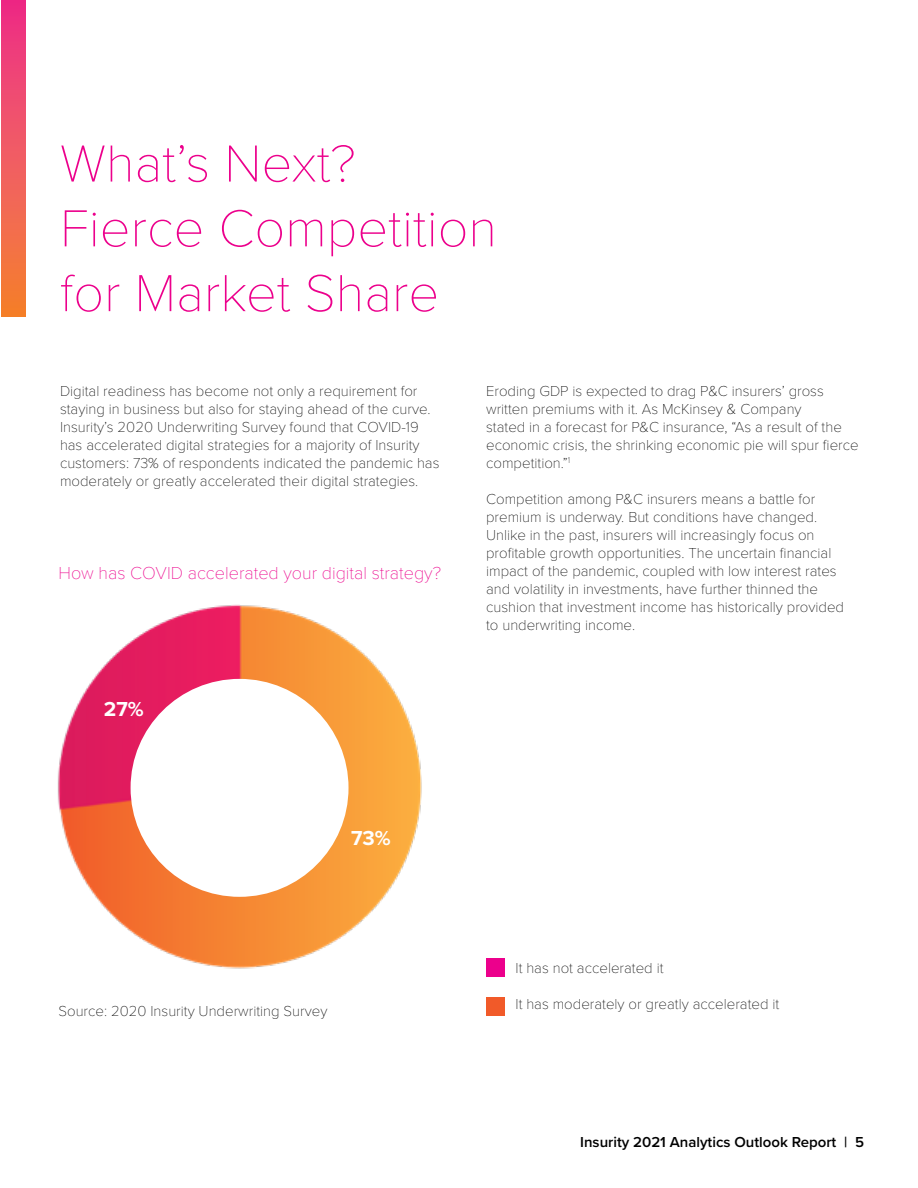
<style>
.page{position:relative;width:918px;height:1188px;background:#fff}
.page>*{position:absolute;margin:0;border:0;box-sizing:border-box;transform-origin:0 0}
.t1{font:100 54px/64.8px "Proxima Nova T";color:#ec008c}
.t2{font:700 21px "Proxima Nova";color:#fff}
.t3{font:100 18px "Proxima Nova T";color:#ec008c}
.t4{font:100 15px/18px "Proxima Nova T";color:#000}
.t5{font:600 15px "Proxima Nova";color:#000}
</style>
<div class="page">
<img style="left:57px;top:604px;width:448px;height:412px">
<div style="left:131px;top:679px;width:218px;height:218px;background:#fff;border-radius:50%"></div>
<div style="left:486px;top:958px;width:18px;height:19px;background:#ec008c"></div>
<div style="left:486px;top:997px;width:18px;height:19px;background:#f15a29"></div>
<div style="left:1px;top:0;width:25px;height:317px;background:linear-gradient(to bottom,#ed2f8c,#f58431)"></div>
<h1 class="t1" style="left:60px;top:128px;width:438px">What’s Next?<br>Fierce Competition for Market Share</h1>
<p class="t4" style="left:60px;top:381px;width:381px">Digital readiness has become not only a requirement for staying in business but also for staying ahead of the curve.<br>Insurity’s 2020 Underwriting Survey found that COVID-19 has accelerated digital strategies for a majority of Insurity customers: 73% of respondents indicated the pandemic has moderately or greatly accelerated their digital strategies.</p>
<p class="t3" style="left:58px;top:560px;width:384px">How has COVID accelerated your digital strategy?</p>
<h2 class="t2" style="left:104px;top:693px;width:41px">27%</h2>
<h2 class="t2" style="left:351px;top:822px;width:41px">73%</h2>
<p class="t4" style="left:486px;top:381px;width:374px">Eroding GDP is expected to drag P&amp;C insurers’ gross written premiums with it. As McKinsey &amp; Company<br>stated in a forecast for P&amp;C insurance, “As a result of the economic crisis, the shrinking economic pie will spur fierce competition.”<sup>1</sup></p>
<p class="t4" style="left:486px;top:489px;width:360px">Competition among P&amp;C insurers means a battle for premium is underway. But conditions have changed.<br>Unlike in the past, insurers will increasingly focus on profitable growth opportunities. The uncertain financial impact of the pandemic, coupled with low interest rates and volatility in investments, have further thinned the cushion that investment income has historically provided to underwriting income.</p>
<p class="t4" style="left:58px;top:1001px;width:270px">Source: 2020 Insurity Underwriting Survey</p>
<p class="t4" style="left:516px;top:958px;width:150px">It has not accelerated it</p>
<p class="t4" style="left:516px;top:994px;width:265px">It has moderately or greatly accelerated it</p>
<p class="t5" style="left:580px;top:1131px;width:285px">Insurity 2021 Analytics Outlook Report | 5</p>
</div>
